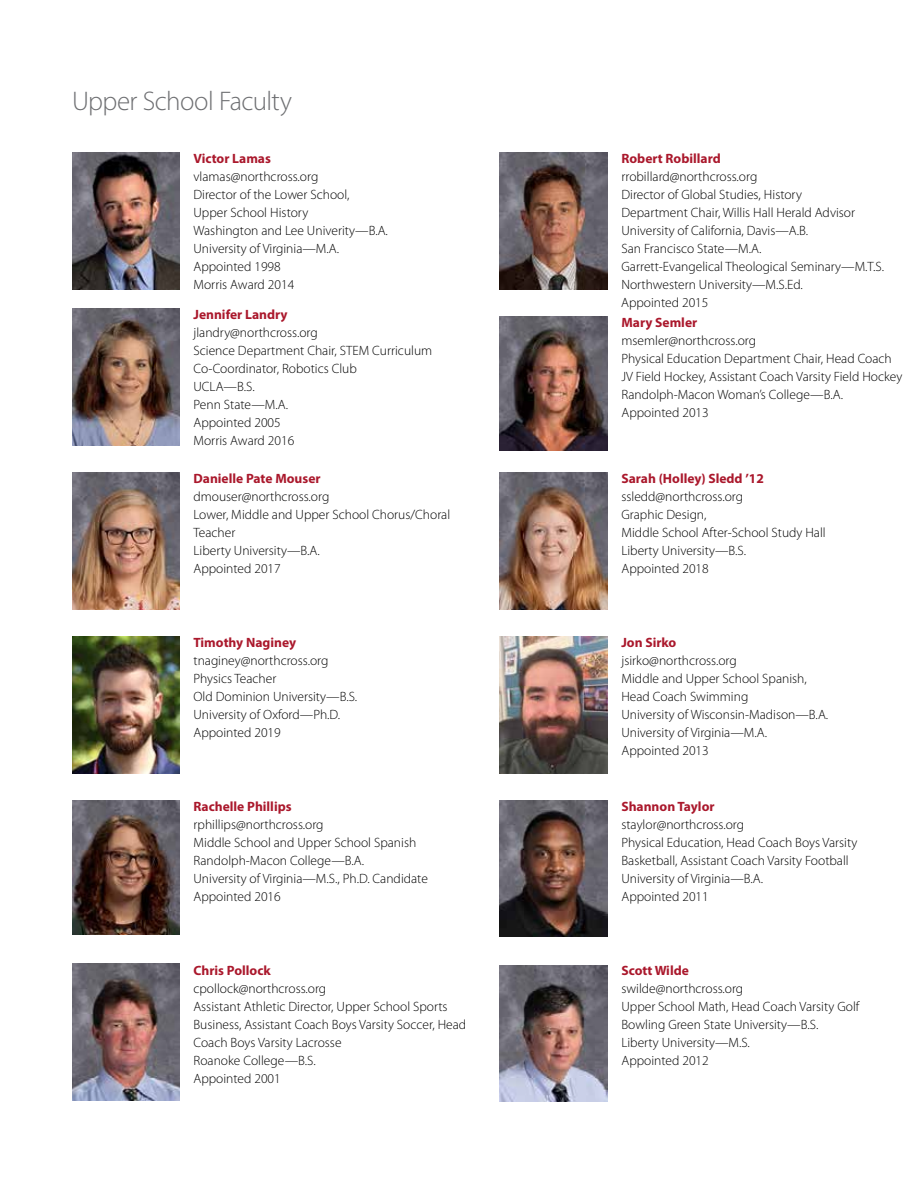
<style>
.page{position:relative;width:918px;height:1188px;background:#fff}
.page>*{position:absolute;margin:0;border:0;box-sizing:border-box;transform-origin:0 0}
.t1{font:300 27px "Myriad Pro";letter-spacing:-.02em;color:#6d6e71}
.t2{font:300 13.5px/18px "Myriad Pro";color:#000}
.t3{font:700 13.5px "Myriad Pro";color:#aa182c}
</style>
<div class="page">
<img style="left:72px;top:309px;width:108px;height:136px">
<img style="left:72px;top:152px;width:108px;height:137px">
<img style="left:500px;top:636px;width:108px;height:137px">
<img style="left:500px;top:800px;width:108px;height:137px">
<img style="left:72px;top:472px;width:108px;height:137px">
<img style="left:72px;top:636px;width:108px;height:137px">
<img style="left:72px;top:800px;width:108px;height:134px">
<img style="left:72px;top:964px;width:108px;height:137px">
<img style="left:500px;top:965px;width:108px;height:136px">
<img style="left:500px;top:152px;width:108px;height:137px">
<img style="left:500px;top:316px;width:108px;height:135px">
<img style="left:500px;top:472px;width:108px;height:137px">
<h1 class="t1" style="left:72px;top:85px;width:221px">Upper School Faculty</h1>
<p class="t3" style="left:194px;top:150px;width:79px">Victor Lamas</p>
<p class="t2" style="left:194px;top:167px;width:196px">vlamas@northcross.org<br>Director of the Lower School,<br>Upper School History<br>Washington and Lee Univerity—B.A.<br>University of Virginia—M.A.<br>Appointed 1998<br>Morris Award 2014</p>
<p class="t3" style="left:194px;top:306px;width:96px">Jennifer Landry</p>
<p class="t2" style="left:194px;top:324px;width:240px">jlandry@northcross.org<br>Science Department Chair, STEM Curriculum<br>Co-Coordinator, Robotics Club<br>UCLA—B.S.<br>Penn State—M.A.<br>Appointed 2005<br>Morris Award 2016</p>
<p class="t3" style="left:194px;top:470px;width:129px">Danielle Pate Mouser</p>
<p class="t2" style="left:194px;top:488px;width:258px">dmouser@northcross.org<br>Lower, Middle and Upper School Chorus/Choral<br>Teacher<br>Liberty University—B.A.<br>Appointed 2017</p>
<p class="t3" style="left:194px;top:634px;width:104px">Timothy Naginey</p>
<p class="t2" style="left:194px;top:651px;width:165px">tnaginey@northcross.org<br>Physics Teacher<br>Old Dominion University—B.S.<br>University of Oxford—Ph.D.<br>Appointed 2019</p>
<p class="t3" style="left:194px;top:797px;width:100px">Rachelle Phillips</p>
<p class="t2" style="left:194px;top:815px;width:236px">rphillips@northcross.org<br>Middle School and Upper School Spanish<br>Randolph-Macon College—B.A.<br>University of Virginia—M.S., Ph.D. Candidate<br>Appointed 2016</p>
<p class="t3" style="left:194px;top:961px;width:79px">Chris Pollock</p>
<p class="t2" style="left:194px;top:979px;width:274px">cpollock@northcross.org<br>Assistant Athletic Director, Upper School Sports<br>Business, Assistant Coach Boys Varsity Soccer, Head<br>Coach Boys Varsity Lacrosse<br>Roanoke College—B.S.<br>Appointed 2001</p>
<p class="t3" style="left:621px;top:150px;width:101px">Robert Robillard</p>
<p class="t2" style="left:621px;top:167px;width:265px">rrobillard@northcross.org<br>Director of Global Studies, History<br>Department Chair, Willis Hall Herald Advisor University of California, Davis—A.B.<br>San Francisco State—M.A.<br>Garrett-Evangelical Theological Seminary—M.T.S.<br>Northwestern University—M.S.Ed.<br>Appointed 2015</p>
<p class="t3" style="left:621px;top:314px;width:77px">Mary Semler</p>
<p class="t2" style="left:621px;top:331px;width:282px">msemler@northcross.org<br>Physical Education Department Chair, Head Coach JV Field Hockey, Assistant Coach Varsity Field Hockey Randolph-Macon Woman’s College—B.A.<br>Appointed 2013</p>
<p class="t3" style="left:621px;top:470px;width:144px">Sarah (Holley) Sledd ’12</p>
<p class="t2" style="left:621px;top:488px;width:206px">ssledd@northcross.org<br>Graphic Design,<br>Middle School After-School Study Hall<br>Liberty University—B.S.<br>Appointed 2018</p>
<p class="t3" style="left:621px;top:634px;width:56px">Jon Sirko</p>
<p class="t2" style="left:621px;top:651px;width:208px">jsirko@northcross.org<br>Middle and Upper School Spanish,<br>Head Coach Swimming<br>University of Wisconsin-Madison—B.A.<br>University of Virginia—M.A.<br>Appointed 2013</p>
<p class="t3" style="left:621px;top:797px;width:95px">Shannon Taylor</p>
<p class="t2" style="left:621px;top:815px;width:237px">staylor@northcross.org<br>Physical Education, Head Coach Boys Varsity<br>Basketball, Assistant Coach Varsity Football<br>University of Virginia—B.A.<br>Appointed 2011</p>
<p class="t3" style="left:621px;top:962px;width:69px">Scott Wilde</p>
<p class="t2" style="left:621px;top:980px;width:239px">swilde@northcross.org<br>Upper School Math, Head Coach Varsity Golf<br>Bowling Green State University—B.S.<br>Liberty University—M.S.<br>Appointed 2012</p>
</div>
